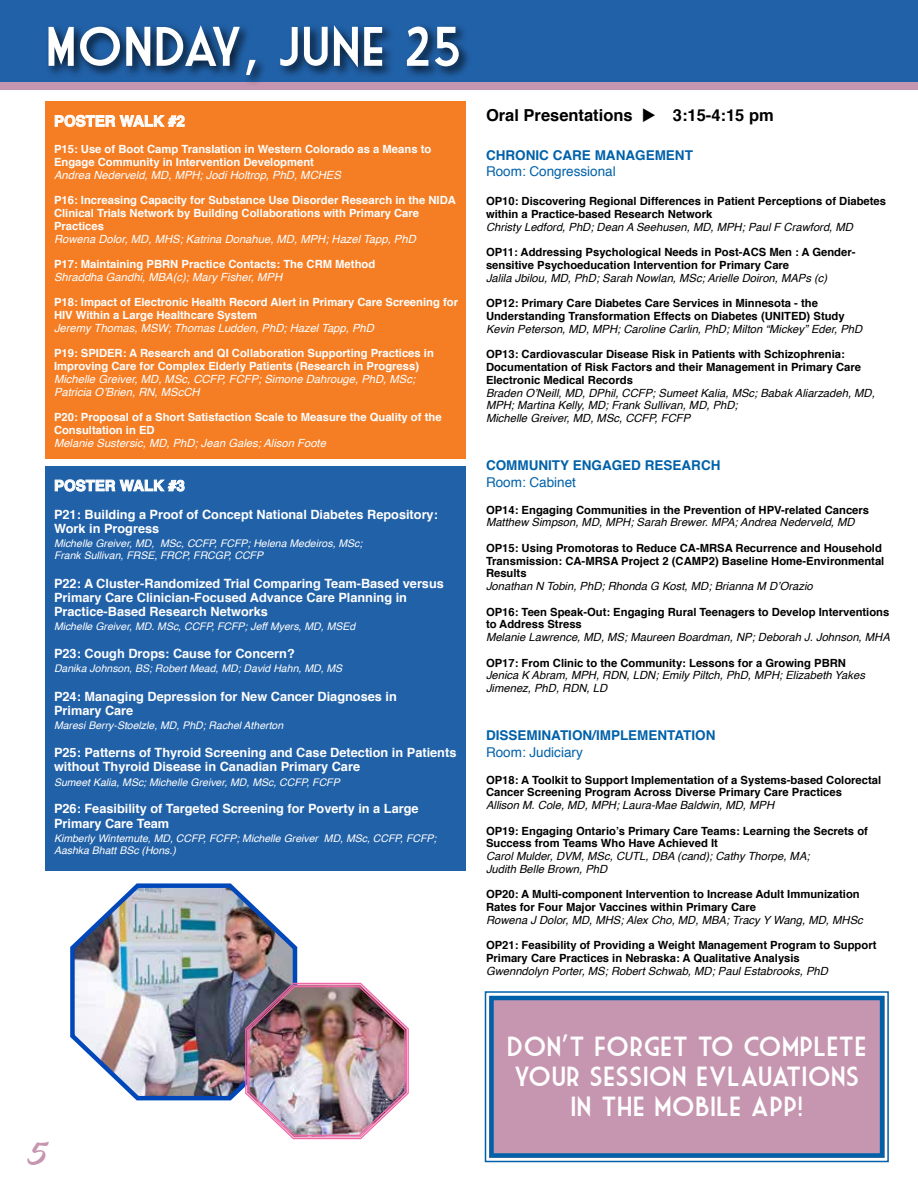
<style>
.page{position:relative;width:918px;height:1188px;background:#fff}
.page>*{position:absolute;margin:0;border:0;box-sizing:border-box;transform-origin:0 0}
.t1{font:54px "Market Deco";color:#fff}
.t2{font:33px "Master Of Break";color:#c695b0}
.t3{font:27px/30px "Market Deco";color:#fff;text-align:center}
.t4{font:700 16.5px "Helvetica";color:#000}
.t5{font:700 15px "Helvetica";color:#fff}
.t6{font:700 13.5px "Helvetica";color:#0061a9}
.t7{font:13.5px "Helvetica";color:#0061a9}
.t8{font:700 12.75px/14.2px "Helvetica";color:#fff}
.t9{font:700 11.25px/12.8px "Helvetica";color:#000}
.t10{font:italic 11.25px/12.8px "Helvetica";color:#000}
.t11{font:700 11.25px/12.8px "Helvetica";color:#fff}
.t12{font:italic 11.25px/12.8px "Helvetica";color:#fff}
.t13{font:italic 10.5px/12px "Helvetica";color:#fff}
</style>
<div class="page">
<div style="left:45px;top:466px;width:421px;height:405px;background:#2161a8"></div>
<div style="left:45px;top:102px;width:421px;height:357px;background:#f57e25"></div>
<svg style="left:55px;top:115px;width:130px;height:12px"></svg>
<svg style="left:55px;top:479px;width:130px;height:12px"></svg>
<div style="left:0;top:68px;width:918px;height:22px;background:#c695b0"></div>
<div style="left:0;top:0;width:918px;height:81px;background:#2161a8"></div>
<div style="left:45px;top:23px;width:426px;height:64px;background:#000;opacity:.75"></div>
<img style="left:70px;top:883px;width:228px;height:218px">
<img style="left:244px;top:982px;width:165px;height:158px">
<div style="left:248px;top:986px;width:158px;height:150px;border:1px solid #f067a6;border-radius:45px"></div>
<svg style="left:484px;top:991px;width:405px;height:172px;background:#c399b4"></svg>
<div style="left:489px;top:996px;width:395px;height:162px;border:4px solid #0061a9"></div>
<h1 class="t1" style="left:45px;top:17px;width:418px">MONDAY, JUNE 25</h1>
<h3 class="t5" style="left:54px;top:109px;width:132px">POSTER WALK #2</h3>
<p class="t11" style="left:54px;top:143px;width:379px">P15: Use of Boot Camp Translation in Western Colorado as a Means to<br>Engage Community in Intervention Development</p>
<p class="t12" style="left:54px;top:169px;width:288px">Andrea Nederveld, MD, MPH; Jodi Holtrop, PhD, MCHES</p>
<p class="t11" style="left:54px;top:194px;width:403px">P16: Increasing Capacity for Substance Use Disorder Research in the NIDA<br>Clinical Trials Network by Building Collaborations with Primary Care<br>Practices</p>
<p class="t12" style="left:54px;top:233px;width:363px">Rowena Dolor, MD, MHS; Katrina Donahue, MD, MPH; Hazel Tapp, PhD</p>
<p class="t11" style="left:54px;top:258px;width:323px">P17: Maintaining PBRN Practice Contacts: The CRM Method</p>
<p class="t12" style="left:54px;top:271px;width:230px">Shraddha Gandhi, MBA(c); Mary Fisher, MPH</p>
<p class="t11" style="left:54px;top:296px;width:406px">P18: Impact of Electronic Health Record Alert in Primary Care Screening for<br>HIV Within a Large Healthcare System</p>
<p class="t12" style="left:54px;top:322px;width:321px">Jeremy Thomas, MSW; Thomas Ludden, PhD; Hazel Tapp, PhD</p>
<p class="t11" style="left:54px;top:347px;width:381px">P19: SPIDER: A Research and QI Collaboration Supporting Practices in<br>Improving Care for Complex Elderly Patients (Research in Progress)</p>
<p class="t12" style="left:54px;top:373px;width:363px">Michelle Greiver, MD, MSc, CCFP, FCFP; Simone Dahrouge, PhD, MSc;<br>Patricia O’Brien, RN, MScCH</p>
<p class="t11" style="left:54px;top:411px;width:389px">P20: Proposal of a Short Satisfaction Scale to Measure the Quality of the<br>Consultation in ED</p>
<p class="t12" style="left:54px;top:437px;width:273px">Melanie Sustersic, MD, PhD; Jean Gales; Alison Foote</p>
<h3 class="t5" style="left:54px;top:473px;width:132px">POSTER WALK #3</h3>
<p class="t8" style="left:54px;top:507px;width:385px">P21: Building a Proof of Concept National Diabetes Repository:<br>Work in Progress</p>
<p class="t13" style="left:54px;top:538px;width:310px">Michelle Greiver, MD, MSc, CCFP, FCFP; Helena Medeiros, MSc;<br>Frank Sullivan, FRSE, FRCP, FRCGP, CCFP</p>
<p class="t8" style="left:54px;top:576px;width:391px">P22: A Cluster-Randomized Trial Comparing Team-Based versus<br>Primary Care Clinician-Focused Advance Care Planning in<br>Practice-Based Research Networks</p>
<p class="t13" style="left:54px;top:621px;width:303px">Michelle Greiver, MD. MSc, CCFP, FCFP; Jeff Myers, MD, MSEd</p>
<p class="t8" style="left:54px;top:647px;width:242px">P23: Cough Drops: Cause for Concern?</p>
<p class="t13" style="left:54px;top:663px;width:290px">Danika Johnson, BS; Robert Mead, MD; David Hahn, MD, MS</p>
<p class="t8" style="left:54px;top:689px;width:344px">P24: Managing Depression for New Cancer Diagnoses in<br>Primary Care</p>
<p class="t13" style="left:54px;top:720px;width:231px">Maresi Berry-Stoelzle, MD, PhD; Rachel Atherton</p>
<p class="t8" style="left:54px;top:746px;width:404px">P25: Patterns of Thyroid Screening and Case Detection in Patients without Thyroid Disease in Canadian Primary Care</p>
<p class="t13" style="left:54px;top:776px;width:287px">Sumeet Kalia, MSc; Michelle Greiver, MD, MSc, CCFP, FCFP</p>
<p class="t8" style="left:54px;top:802px;width:366px">P26: Feasibility of Targeted Screening for Poverty in a Large<br>Primary Care Team</p>
<p class="t13" style="left:54px;top:832px;width:384px">Kimberly Wintemute, MD, CCFP, FCFP; Michelle Greiver MD, MSc, CCFP, FCFP;<br>Aashka Bhatt BSc (Hons.)</p>
<h2 class="t2" style="left:28px;top:1134px;width:21px">5</h2>
<h3 class="t4" style="left:486px;top:102px;width:289px">Oral Presentations ◆ 3:15-4:15 pm</h3>
<p class="t6" style="left:486px;top:144px;width:208px">CHRONIC CARE MANAGEMENT</p>
<p class="t7" style="left:486px;top:161px;width:131px">Room: Congressional</p>
<p class="t9" style="left:486px;top:195px;width:402px">OP10: Discovering Regional Differences in Patient Perceptions of Diabetes within a Practice-based Research Network</p>
<p class="t10" style="left:486px;top:221px;width:369px">Christy Ledford, PhD; Dean A Seehusen, MD, MPH; Paul F Crawford, MD</p>
<p class="t9" style="left:486px;top:246px;width:371px">OP11: Addressing Psychological Needs in Post-ACS Men : A Gender&shy;sensitive Psychoeducation Intervention for Primary Care</p>
<p class="t10" style="left:486px;top:272px;width:343px">Jalila Jbilou, MD, PhD; Sarah Nowlan, MSc; Arielle Doiron, MAPs (c)</p>
<p class="t9" style="left:486px;top:297px;width:360px">OP12: Primary Care Diabetes Care Services in Minnesota - the<br>Understanding Transformation Effects on Diabetes (UNITED) Study</p>
<p class="t10" style="left:486px;top:323px;width:378px">Kevin Peterson, MD, MPH; Caroline Carlin, PhD; Milton “Mickey” Eder, PhD</p>
<p class="t9" style="left:486px;top:348px;width:377px">OP13: Cardiovascular Disease Risk in Patients with Schizophrenia:<br>Documentation of Risk Factors and their Management in Primary Care<br>Electronic Medical Records</p>
<p class="t10" style="left:486px;top:387px;width:390px">Braden O’Neill, MD, DPhil, CCFP; Sumeet Kalia, MSc; Babak Aliarzadeh, MD,<br>MPH; Martina Kelly, MD; Frank Sullivan, MD, PhD;<br>Michelle Greiver, MD, MSc, CCFP, FCFP</p>
<p class="t6" style="left:486px;top:455px;width:236px">COMMUNITY ENGAGED RESEARCH</p>
<p class="t7" style="left:486px;top:472px;width:92px">Room: Cabinet</p>
<p class="t9" style="left:486px;top:504px;width:385px">OP14: Engaging Communities in the Prevention of HPV-related Cancers</p>
<p class="t10" style="left:486px;top:516px;width:370px">Matthew Simpson, MD, MPH; Sarah Brewer. MPA; Andrea Nederveld, MD</p>
<p class="t9" style="left:486px;top:542px;width:400px">OP15: Using Promotoras to Reduce CA-MRSA Recurrence and Household<br>Transmission: CA-MRSA Project 2 (CAMP2) Baseline Home-Environmental<br>Results</p>
<p class="t10" style="left:486px;top:580px;width:328px">Jonathan N Tobin, PhD; Rhonda G Kost, MD; Brianna M D’Orazio</p>
<p class="t9" style="left:486px;top:606px;width:405px">OP16: Teen Speak-Out: Engaging Rural Teenagers to Develop Interventions to Address Stress</p>
<p class="t10" style="left:486px;top:631px;width:405px">Melanie Lawrence, MD, MS; Maureen Boardman, NP; Deborah J. Johnson, MHA</p>
<p class="t9" style="left:486px;top:657px;width:362px">OP17: From Clinic to the Community: Lessons for a Growing PBRN</p>
<p class="t10" style="left:486px;top:669px;width:381px">Jenica K Abram, MPH, RDN, LDN; Emily Piltch, PhD, MPH; Elizabeth Yakes<br>Jimenez, PhD, RDN, LD</p>
<p class="t6" style="left:486px;top:725px;width:231px">DISSEMINATION/IMPLEMENTATION</p>
<p class="t7" style="left:486px;top:742px;width:98px">Room: Judiciary</p>
<p class="t9" style="left:486px;top:774px;width:397px">OP18: A Toolkit to Support Implementation of a Systems-based Colorectal<br>Cancer Screening Program Across Diverse Primary Care Practices</p>
<p class="t10" style="left:486px;top:799px;width:290px">Allison M. Cole, MD, MPH; Laura-Mae Baldwin, MD, MPH</p>
<p class="t9" style="left:486px;top:825px;width:383px">OP19: Engaging Ontario’s Primary Care Teams: Learning the Secrets of<br>Success from Teams Who Have Achieved It</p>
<p class="t10" style="left:486px;top:850px;width:325px">Carol Mulder, DVM, MSc, CUTL, DBA (cand); Cathy Thorpe, MA;<br>Judith Belle Brown, PhD</p>
<p class="t9" style="left:486px;top:888px;width:375px">OP20: A Multi-component Intervention to Increase Adult Immunization<br>Rates for Four Major Vaccines within Primary Care</p>
<p class="t10" style="left:486px;top:914px;width:378px">Rowena J Dolor, MD, MHS; Alex Cho, MD, MBA; Tracy Y Wang, MD, MHSc</p>
<p class="t9" style="left:486px;top:939px;width:392px">OP21: Feasibility of Providing a Weight Management Program to Support<br>Primary Care Practices in Nebraska: A Qualitative Analysis</p>
<p class="t10" style="left:486px;top:965px;width:344px">Gwenndolyn Porter, MS; Robert Schwab, MD; Paul Estabrooks, PhD</p>
<h3 class="t3" style="left:507px;top:1031px;width:361px">DON’T FORGET TO COMPLETE<br>YOUR SESSION EVLAUATIONS<br>IN THE MOBILE APP!</h3>
</div>
